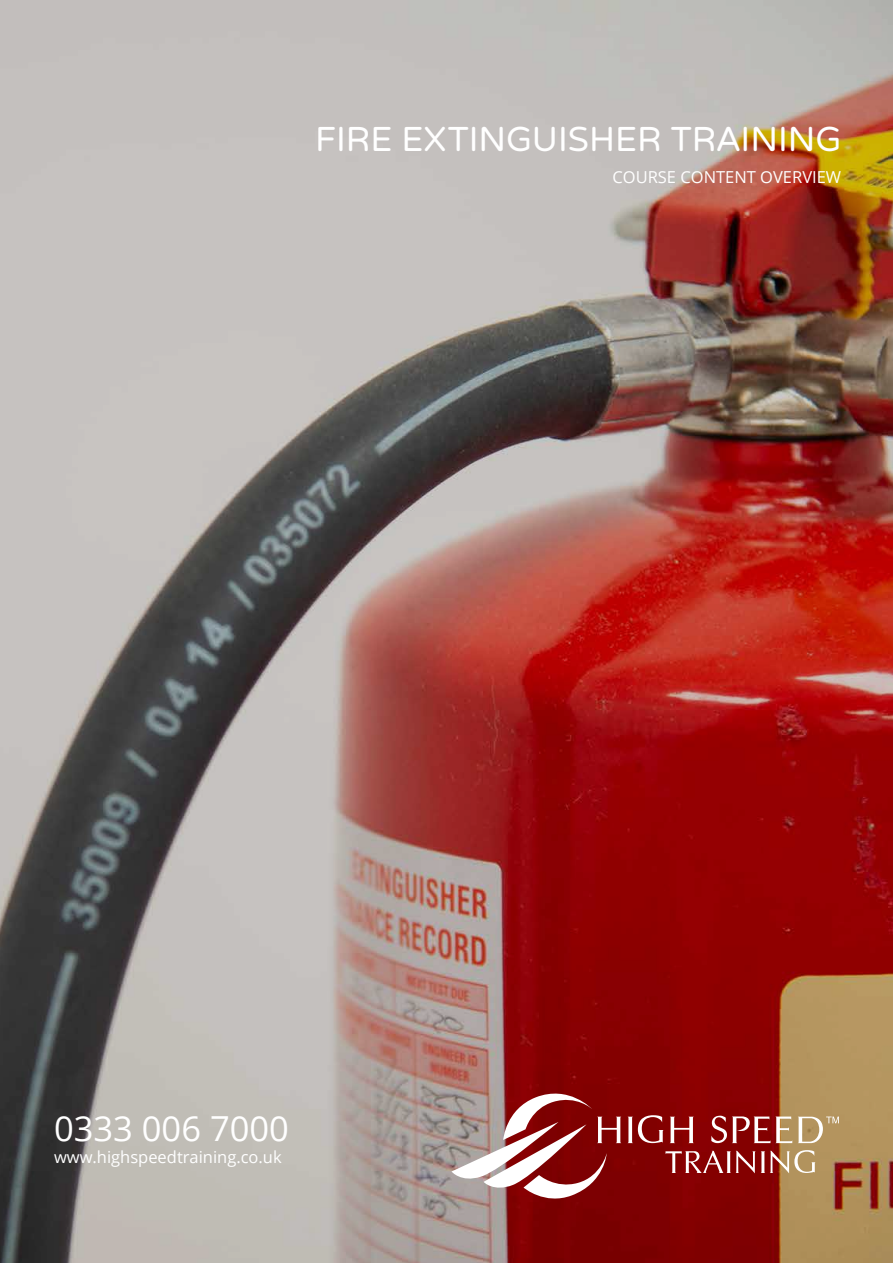
<style>
.page{position:relative;width:893px;height:1263px;background:#fff}
.page>*{position:absolute;margin:0;border:0;box-sizing:border-box;transform-origin:0 0}
.t1{font:34.5px "Varela Round";color:#fff}
.t2{font:34.5px "Open Sans";color:#fff}
.t3{font:16.5px "Open Sans";color:#fff}
</style>
<div class="page">
<img style="left:0;top:0;width:893px;height:1263px">
<svg style="left:451px;top:1093px;width:388px;height:105px;background:#a2514a"></svg>
<h1 class="t1" style="left:315px;top:120px;width:528px">FIRE EXTINGUISHER TRAINING</h1>
<p class="t3" style="left:612px;top:166px;width:230px">COURSE CONTENT OVERVIEW</p>
<h1 class="t2" style="left:54px;top:1104px;width:237px">0333 006 7000</h1>
<p class="t3" style="left:54px;top:1145px;width:229px">www.highspeedtraining.co.uk</p>
</div>
